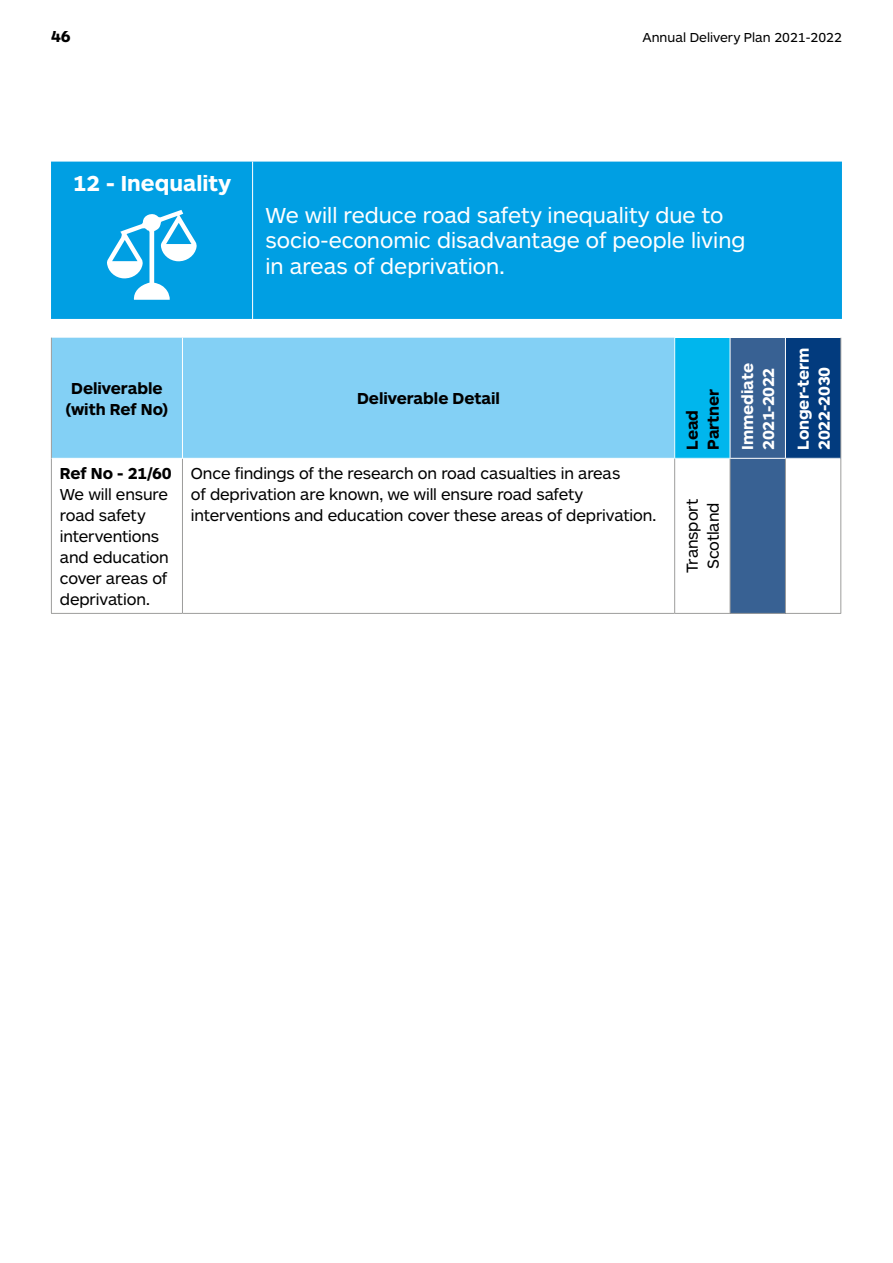
<style>
.page{position:relative;width:893px;height:1263px;background:#fff}
.page>*{position:absolute;margin:0;border:0;box-sizing:border-box;transform-origin:0 0}
.Sub_Sub_Header{font:22.5px/25.5px "ARS Maquette Tr";color:#fff}
.Sub_Sub_Header-2{font:700 22.5px "ARS Maquette Tr";color:#fff}
.Body{font:16.5px/21px "ARS Maquette Tr";letter-spacing:-.01em;color:#000}
.Body-2{font:700 16.5px/21px "ARS Maquette Tr";letter-spacing:-.005em;color:#000;text-align:center}
.Body-3{font:700 16.5px "ARS Maquette Tr";letter-spacing:-.01em;color:#fff}
.t1{font:13.5px "ARS Maquette Tr";color:#000}
.s1{font-weight:700}
</style>
<div class="page">
<div style="left:51px;top:162px;width:791px;height:157px;background:#009fe3"></div>
<hr style="left:252px;top:162px;width:1px;height:157px;background:#fff">
<svg style="left:107px;top:210px;width:90px;height:90px"></svg>
<div style="left:52px;top:338px;width:622px;height:120px;background:#83d0f5"></div>
<div style="left:675px;top:338px;width:55px;height:120px;background:#00b6ed"></div>
<div style="left:730px;top:338px;width:55px;height:120px;background:#386193"></div>
<div style="left:785px;top:338px;width:56px;height:120px;background:#023b7e"></div>
<div style="left:730px;top:458px;width:55px;height:155px;background:#386193"></div>
<hr style="left:51px;top:458px;width:1px;height:155px;background:#9d9d9c">
<hr style="left:182px;top:459px;width:1px;height:154px;background:#9d9d9c">
<hr style="left:674px;top:459px;width:1px;height:154px;background:#9d9d9c">
<hr style="left:730px;top:459px;width:1px;height:154px;background:#9d9d9c">
<hr style="left:785px;top:459px;width:1px;height:154px;background:#9d9d9c">
<hr style="left:840px;top:458px;width:1px;height:155px;background:#9d9d9c">
<hr style="left:51px;top:613px;width:131px;height:1px;background:#9d9d9c">
<hr style="left:182px;top:613px;width:493px;height:1px;background:#9d9d9c">
<hr style="left:675px;top:613px;width:55px;height:1px;background:#9d9d9c">
<hr style="left:730px;top:613px;width:55px;height:1px;background:#9d9d9c">
<hr style="left:785px;top:613px;width:56px;height:1px;background:#9d9d9c">
<hr style="left:51px;top:338px;width:1px;height:120px;background:#9d9d9c">
<hr style="left:840px;top:338px;width:1px;height:120px;background:#9d9d9c">
<hr style="left:182px;top:338px;width:1px;height:120px;background:#fff">
<hr style="left:730px;top:338px;width:1px;height:120px;background:#fff">
<hr style="left:785px;top:338px;width:1px;height:120px;background:#fff">
<hr style="left:730px;top:458px;width:55px;height:1px;background:#fff">
<p class="Body-2" style="left:51px;top:26px;width:21px">46</p>
<p class="t1" style="left:642px;top:30px;width:201px">Annual Delivery Plan 2021-2022</p>
<p class="Sub_Sub_Header-2" style="left:73px;top:172px;width:160px">12 - Inequality</p>
<p class="Sub_Sub_Header" style="left:265px;top:203px;width:482px">We will reduce road safety inequality due to socio-economic disadvantage of people living in areas of deprivation.</p>
<p class="Body-2" style="left:66px;top:377px;width:104px">Deliverable (with Ref No)</p>
<p class="Body-2" style="left:357px;top:388px;width:144px">Deliverable Detail</p>
<p class="Body-2" style="left:682px;top:450px;width:63px;text-align:left;rotate:-90deg">Lead<br>Partner</p>
<p class="Body" style="left:60px;top:463px;width:113px"><span class="s1">Ref No - 21/60<br></span>We will ensure road safety interventions and education cover areas of deprivation.</p>
<p class="Body" style="left:191px;top:463px;width:467px">Once findings of the research on road casualties in areas<br>of deprivation are known, we will ensure road safety interventions and education cover these areas of deprivation.</p>
<p class="Body" style="left:682px;top:573px;width:76px;rotate:-90deg">Transport<br>Scotland</p>
<p class="Body-3" style="left:739px;top:450px;width:88px;rotate:-90deg">Immediate</p>
<p class="Body-3" style="left:760px;top:450px;width:84px;rotate:-90deg">2021-2022</p>
<p class="Body-3" style="left:795px;top:450px;width:104px;rotate:-90deg">Longer-term</p>
<p class="Body-3" style="left:816px;top:450px;width:85px;rotate:-90deg">2022-2030</p>
</div>
